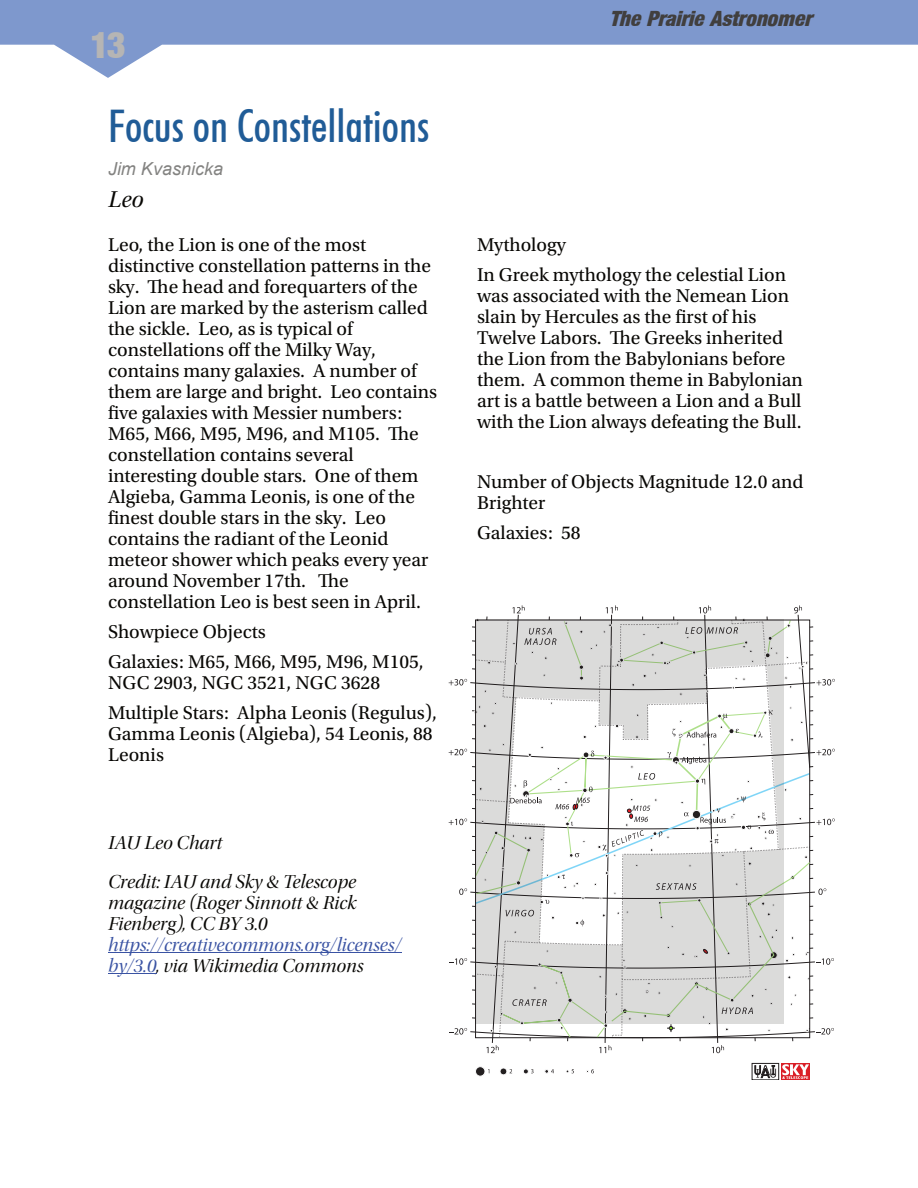
<style>
.page{position:relative;width:918px;height:1188px;background:#fff}
.page>*{position:absolute;margin:0;border:0;box-sizing:border-box;transform-origin:0 0}
.t1{font:500 condensed 45px "Futura BT";color:#205c97}
.t2{font:36px "Basic Sans Heavy SF Bold";color:#b6b5b4}
.t3{font:24px "Utopia Std Subh It";color:#080704}
.t4{font:italic 21px "Basic Sans Heavy SF Bold";color:#413f3e}
.t5{font:19.5px/21px "Utopia Std";color:#080704}
.t6{font:19.5px/39px "Utopia Std Disp It";color:#080704}
.t7{font:19.5px/21px "Utopia Std Disp It";color:#3a53a3}
.t8{font:italic 18px "Arial";color:rgb(8 7 4/.5)}
.s1{color:#080704}
</style>
<div class="page">
<svg style="left:0;top:0;width:917px;height:78px;fill:#7e98cd"></svg>
<svg style="left:917px;top:0;width:1px;height:45px"></svg>
<hr style="left:108px;top:952px;width:294px;height:1px;background:#3a53a3">
<hr style="left:108px;top:973px;width:48px;height:1px;background:#3a53a3">
<svg style="left:755px;top:1065px;width:21px;height:13px"></svg>
<div style="left:752px;top:1063px;width:27px;height:17px;border:1px solid #231f20"></div>
<div style="left:781px;top:1063px;width:29px;height:17px;background:#da1e26"></div>
<svg style="left:782px;top:1064px;width:27px;height:15px"></svg>
<div style="left:476px;top:1067px;width:9px;height:9px;background:#231f20;border-radius:50%"></div>
<div style="left:475px;top:1066px;width:10px;height:10px;border:1px solid #fcfcfc;border-radius:50%"></div>
<div style="left:500px;top:1068px;width:7px;height:7px;background:#231f20;border-radius:50%"></div>
<div style="left:500px;top:1068px;width:7px;height:7px;border:1px solid #fcfcfc;border-radius:50%"></div>
<svg style="left:523px;top:1069px;width:11px;height:5px"></svg>
<svg style="left:545px;top:1069px;width:9px;height:4px"></svg>
<svg style="left:566px;top:1069px;width:8px;height:4px"></svg>
<svg style="left:586px;top:1069px;width:8px;height:4px"></svg>
<svg style="left:449px;top:605px;width:386px;height:448px"></svg>
<img style="left:475px;top:620px;width:309px;height:403px">
<h2 class="t2" style="left:90px;top:31px;width:37px">13</h2>
<h1 class="t1" style="left:108px;top:108px;width:323px">Focus on Constellations</h1>
<p class="t8" style="left:108px;top:162px;width:117px">Jim Kvasnicka</p>
<p class="t3" style="left:108px;top:189px;width:37px">Leo</p>
<p class="t5" style="left:108px;top:236px;width:331px">Leo, the Lion is one of the most distinctive constellation patterns in the sky. The head and forequarters of the Lion are marked by the asterism called the sickle. Leo, as is typical of constellations off the Milky Way, contains many galaxies. A number of them are large and bright. Leo contains five galaxies with Messier numbers:<br>M65, M66, M95, M96, and M105. The constellation contains several interesting double stars. One of them Algieba, Gamma Leonis, is one of the finest double stars in the sky. Leo contains the radiant of the Leonid meteor shower which peaks every year around November 17th. The constellation Leo is best seen in April.</p>
<p class="t5" style="left:108px;top:619px;width:317px;line-height:30px">Showpiece Objects<br>Galaxies: M65, M66, M95, M96, M105,</p>
<p class="t5" style="left:108px;top:670px;width:330px;line-height:30px">NGC 2903, NGC 3521, NGC 3628<br>Multiple Stars: Alpha Leonis (Regulus),</p>
<p class="t5" style="left:108px;top:725px;width:326px">Gamma Leonis (Algieba), 54 Leonis, 88<br>Leonis</p>
<p class="t6" style="left:108px;top:825px;width:250px">IAU Leo Chart<br>Credit: IAU and Sky &amp; Telescope</p>
<p class="t6" style="left:108px;top:894px;width:250px;line-height:21px">magazine (Roger Sinnott &amp; Rick<br>Fienberg), CC BY 3.0</p>
<p class="t7" style="left:108px;top:936px;width:295px">https://creativecommons.org/licenses/ by/3.0<span class="s1">, via Wikimedia Commons</span></p>
<p class="t4" style="left:609px;top:11px;width:204px">The Prairie Astronomer</p>
<p class="t5" style="left:477px;top:232px;width:311px;line-height:30px">Mythology<br>In Greek mythology the celestial Lion</p>
<p class="t5" style="left:477px;top:287px;width:327px">was associated with the Nemean Lion slain by Hercules as the first of his Twelve Labors. The Greeks inherited the Lion from the Babylonians before them. A common theme in Babylonian art is a battle between a Lion and a Bull with the Lion always defeating the Bull.</p>
<p class="t5" style="left:477px;top:473px;width:328px">Number of Objects Magnitude 12.0 and<br>Brighter</p>
<p class="t5" style="left:477px;top:524px;width:105px">Galaxies: 58</p>
</div>
